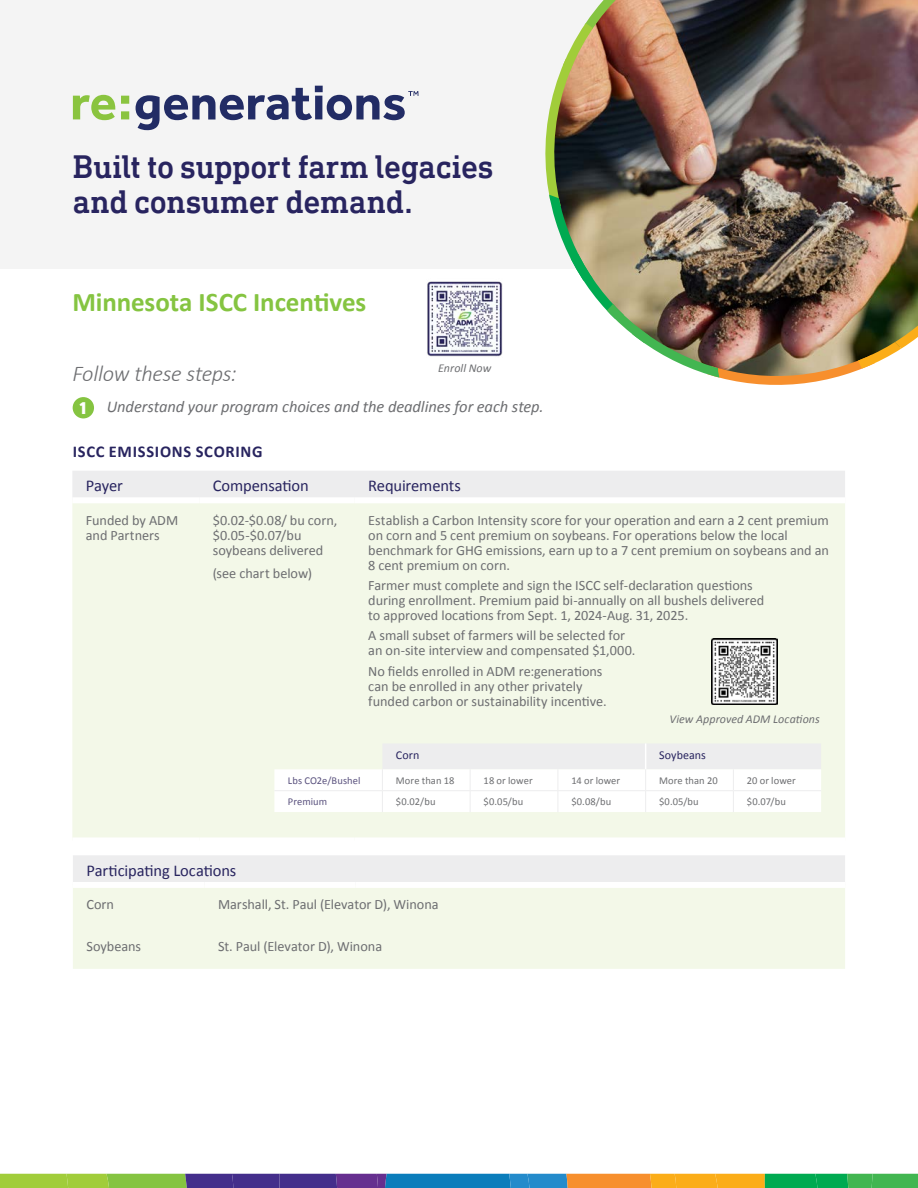
<style>
.page{position:relative;width:918px;height:1188px;background:#fff}
.page>*{position:absolute;margin:0;border:0;box-sizing:border-box;transform-origin:0 0}
.t1{font:500 33px/34.5px "DIN Next Slab Pro";letter-spacing:-.01em;color:#28245f}
.t2{font:700 27px "Calibri";letter-spacing:-.005em;color:#85c441}
.t3{font:italic 300 22.5px "Calibri";letter-spacing:-.015em;color:#6d6e71}
.t4{font:italic 16.5px "Calibri";letter-spacing:-.005em;color:#6d6e71}
.t5{font:16.5px "Calibri";letter-spacing:-.01em;color:#28245f}
.t6{font:700 16.5px "Calibri";letter-spacing:.045em;color:#28245f}
.t7{font:14.25px/15px "Calibri";color:#6d6e71}
.t8{font:italic 12px "Calibri";letter-spacing:.005em;color:#6d6e71}
.t9{font:12px "Calibri";letter-spacing:.005em;color:#28245f}
.t10{font:10.5px "Calibri";letter-spacing:.005em;color:#6d6e71}
.t11{font:10.5px "Calibri";letter-spacing:.005em;color:#5a527e}
.s1{font-family:"Camingo Dos Pro Cd";font-weight:800;font-style:normal;font-size:21.6px;color:#fff}
</style>
<div class="page">
<div style="left:0;top:0;width:918px;height:269px;background:#f4f4f4"></div>
<svg style="left:73px;top:95px;width:42px;height:25px"></svg>
<svg style="left:121px;top:96px;width:8px;height:23px"></svg>
<svg style="left:136px;top:86px;width:282px;height:44px"></svg>
<svg style="left:0;top:1174px;width:918px;height:14px;background:#6d8c65"></svg>
<div style="left:73px;top:397px;width:21px;height:21px;background:#85c441;border-radius:50%"></div>
<div style="left:72px;top:471px;width:773px;height:26px;background:#ededee"></div>
<div style="left:72px;top:503px;width:773px;height:334px;background:#f3f8e8"></div>
<img style="left:545px;top:0;width:373px;height:385px">
<div style="left:73px;top:855px;width:772px;height:27px;background:#ededee"></div>
<div style="left:73px;top:888px;width:772px;height:81px;background:#f3f8e8"></div>
<img style="left:427px;top:281px;width:76px;height:76px">
<img style="left:711px;top:638px;width:66px;height:66px">
<svg style="left:274px;top:743px;width:547px;height:69px"></svg>
<h1 class="t1" style="left:73px;top:150px;width:422px">Built to support farm legacies and consumer demand.</h1>
<h2 class="t2" style="left:72px;top:285px;width:295px">Minnesota ISCC Incentives</h2>
<p class="t8" style="left:438px;top:360px;width:55px">Enroll Now</p>
<h3 class="t3" style="left:72px;top:359px;width:166px">Follow these steps:</h3>
<p class="t4" style="left:80px;top:396px;width:465px"><span class="s1">1</span> Understand your program choices and the deadlines for each step.</p>
<p class="t6" style="left:73px;top:441px;width:191px">ISCC EMISSIONS SCORING</p>
<p class="t5" style="left:86px;top:475px;width:38px">Payer</p>
<p class="t5" style="left:213px;top:475px;width:98px">Compensation</p>
<p class="t5" style="left:368px;top:475px;width:94px">Requirements</p>
<p class="t7" style="left:86px;top:512px;width:94px">Funded by ADM and Partners</p>
<p class="t7" style="left:213px;top:512px;width:126px">$0.02-$0.08/ bu corn, $0.05-$0.07/bu soybeans delivered</p>
<p class="t7" style="left:213px;top:565px;width:101px">(see chart below)</p>
<p class="t7" style="left:368px;top:512px;width:462px">Establish a Carbon Intensity score for your operation and earn a 2 cent premium on corn and 5 cent premium on soybeans. For operations below the local benchmark for GHG emissions, earn up to a 7 cent premium on soybeans and an 8 cent premium on corn.</p>
<p class="t7" style="left:368px;top:578px;width:398px">Farmer must complete and sign the ISCC self-declaration questions during enrollment. Premium paid bi-annually on all bushels delivered to approved locations from Sept. 1, 2024-Aug. 31, 2025.</p>
<p class="t7" style="left:368px;top:628px;width:269px">A small subset of farmers will be selected for an on-site interview and compensated $1,000.</p>
<p class="t7" style="left:368px;top:664px;width:240px">No fields enrolled in ADM re:generations can be enrolled in any other privately funded carbon or sustainability incentive.</p>
<p class="t8" style="left:670px;top:711px;width:152px">View Approved ADM Locations</p>
<p class="t9" style="left:396px;top:748px;width:25px">Corn</p>
<p class="t9" style="left:659px;top:748px;width:48px">Soybeans</p>
<p class="t11" style="left:288px;top:774px;width:74px">Lbs CO2e/Bushel</p>
<p class="t10" style="left:396px;top:774px;width:60px">More than 18</p>
<p class="t10" style="left:484px;top:774px;width:51px">18 or lower</p>
<p class="t10" style="left:571px;top:774px;width:50px">14 or lower</p>
<p class="t10" style="left:659px;top:774px;width:60px">More than 20</p>
<p class="t10" style="left:747px;top:774px;width:50px">20 or lower</p>
<p class="t11" style="left:288px;top:795px;width:41px">Premium</p>
<p class="t10" style="left:396px;top:795px;width:41px">$0.02/bu</p>
<p class="t10" style="left:484px;top:795px;width:41px">$0.05/bu</p>
<p class="t10" style="left:571px;top:795px;width:41px">$0.08/bu</p>
<p class="t10" style="left:659px;top:795px;width:41px">$0.05/bu</p>
<p class="t10" style="left:747px;top:795px;width:41px">$0.07/bu</p>
<p class="t5" style="left:86px;top:860px;width:152px">Participating Locations</p>
<p class="t7" style="left:86px;top:897px;width:29px">Corn</p>
<p class="t7" style="left:218px;top:897px;width:222px">Marshall, St. Paul (Elevator D), Winona</p>
<p class="t7" style="left:86px;top:939px;width:56px">Soybeans</p>
<p class="t7" style="left:218px;top:939px;width:166px">St. Paul (Elevator D), Winona</p>
</div>
